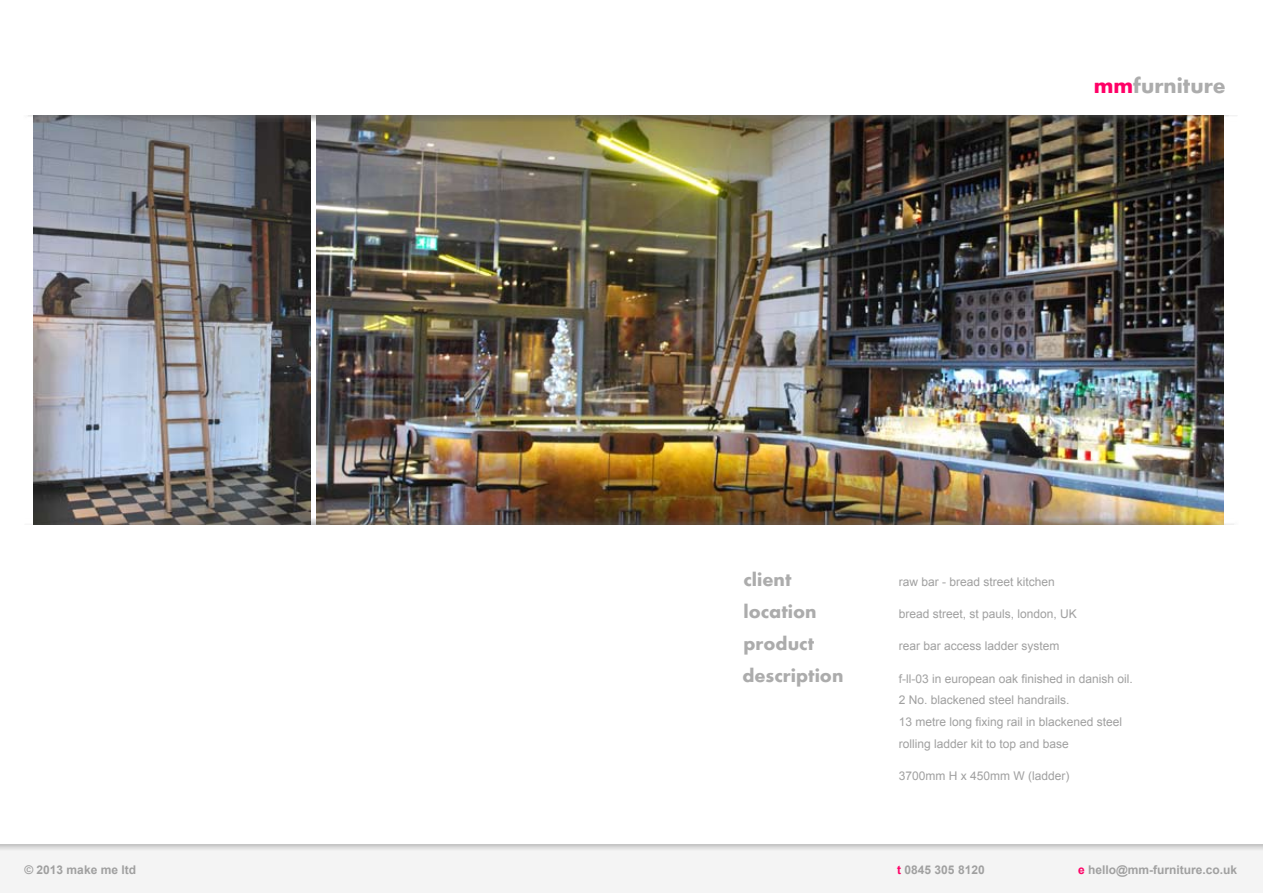
<style>
.page{position:relative;width:1263px;height:893px;background:#fff}
.page>*{position:absolute;margin:0;border:0;box-sizing:border-box;transform-origin:0 0}
.t1{font:700 22.5px "Aharoni";color:#acacac}
.t2{font:700 19.5px/32px "Aharoni";color:#acacac}
.t3{font:12px/21.8px "Arial";color:#a0a0a0}
.t4{font:700 12px "Arial";color:#a0a0a0}
.s1{color:#f06}
</style>
<div class="page">
<div style="left:0;top:845px;width:1263px;height:48px;background:#f4f4f4"></div>
<img style="left:317px;top:135px;width:907px;height:369px">
<img style="left:33px;top:135px;width:277px;height:369px">
<img style="left:28px;top:115px;width:1209px;height:20px">
<img style="left:33px;top:504px;width:1191px;height:20px">
<p class="t4" style="left:24px;top:862px;width:113px">© 2013 make me ltd</p>
<h1 class="t1" style="left:1094px;top:77px;width:133px"><span class="s1">mm</span>furniture</h1>
<h2 class="t2" style="left:743px;top:566px;width:50px">client</h2>
<p class="t3" style="left:899px;top:571px;width:158px">raw bar - bread street kitchen</p>
<p class="t3" style="left:899px;top:603px;width:180px">bread street, st pauls, london, UK</p>
<p class="t3" style="left:899px;top:635px;width:162px">rear bar access ladder system</p>
<p class="t3" style="left:899px;top:668px;width:236px">f-ll-03 in european oak finished in danish oil.<br>2 No. blackened steel handrails.<br>13 metre long fixing rail in blackened steel rolling ladder kit to top and base</p>
<p class="t3" style="left:899px;top:765px;width:172px">3700mm H x 450mm W (ladder)</p>
<h2 class="t2" style="left:742px;top:598px;width:103px">location product description</h2>
<p class="t4" style="left:897px;top:862px;width:89px"><span class="s1">t</span> 0845 305 8120</p>
<p class="t4" style="left:1078px;top:862px;width:161px"><span class="s1">e</span> hello@mm-furniture.co.uk</p>
</div>
